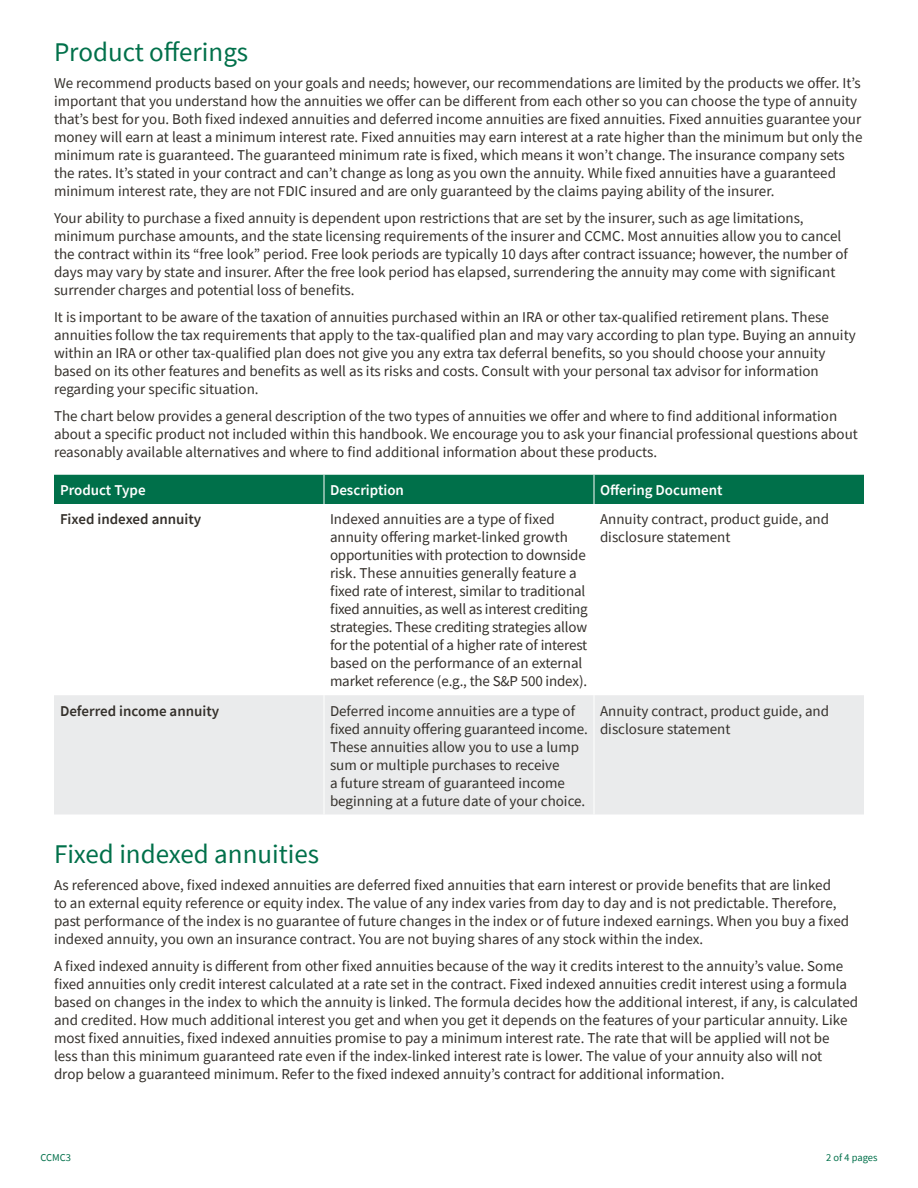
<style>
.page{position:relative;width:918px;height:1188px;background:#fff}
.page>*{position:absolute;margin:0;border:0;box-sizing:border-box;transform-origin:0 0}
.t1{font:27px "Source Sans Pro";color:#00704a}
.t2{font:15px/18px "Source Sans Pro";color:#34302b}
.t3{font:600 15px "Source Sans Pro";color:#34302b}
.t4{font:600 15px "Source Sans Pro";color:#fff}
.t5{font:10.5px "Source Sans Pro";color:#00704a}
</style>
<div class="page">
<div style="left:54px;top:695px;width:810px;height:119px;background:#eaebec"></div>
<div style="left:54px;top:475px;width:810px;height:29px;background:#00704a"></div>
<hr style="left:324px;top:695px;width:1px;height:119px;background:#fff">
<hr style="left:594px;top:695px;width:1px;height:119px;background:#fff">
<h1 class="t1" style="left:54px;top:35px;width:196px">Product offerings</h1>
<p class="t2" style="left:54px;top:74px;width:810px">We recommend products based on your goals and needs; however, our recommendations are limited by the products we offer. It’s important that you understand how the annuities we offer can be different from each other so you can choose the type of annuity that’s best for you. Both fixed indexed annuities and deferred income annuities are fixed annuities. Fixed annuities guarantee your money will earn at least a minimum interest rate. Fixed annuities may earn interest at a rate higher than the minimum but only the minimum rate is guaranteed. The guaranteed minimum rate is fixed, which means it won’t change. The insurance company sets the rates. It’s stated in your contract and can’t change as long as you own the annuity. While fixed annuities have a guaranteed minimum interest rate, they are not FDIC insured and are only guaranteed by the claims paying ability of the insurer.</p>
<p class="t2" style="left:54px;top:209px;width:795px">Your ability to purchase a fixed annuity is dependent upon restrictions that are set by the insurer, such as age limitations, minimum purchase amounts, and the state licensing requirements of the insurer and CCMC. Most annuities allow you to cancel the contract within its “free look” period. Free look periods are typically 10 days after contract issuance; however, the number of days may vary by state and insurer. After the free look period has elapsed, surrendering the annuity may come with significant surrender charges and potential loss of benefits.</p>
<p class="t2" style="left:54px;top:308px;width:803px">It is important to be aware of the taxation of annuities purchased within an IRA or other tax-qualified retirement plans. These annuities follow the tax requirements that apply to the tax-qualified plan and may vary according to plan type. Buying an annuity within an IRA or other tax-qualified plan does not give you any extra tax deferral benefits, so you should choose your annuity based on its other features and benefits as well as its risks and costs. Consult with your personal tax advisor for information regarding your specific situation.</p>
<p class="t2" style="left:54px;top:407px;width:805px">The chart below provides a general description of the two types of annuities we offer and where to find additional information about a specific product not included within this handbook. We encourage you to ask your financial professional questions about reasonably available alternatives and where to find additional information about these products.</p>
<p class="t4" style="left:60px;top:480px;width:87px">Product Type</p>
<p class="t4" style="left:330px;top:480px;width:76px">Description</p>
<p class="t4" style="left:600px;top:480px;width:124px">Offering Document</p>
<p class="t3" style="left:60px;top:509px;width:143px">Fixed indexed annuity</p>
<p class="t2" style="left:330px;top:510px;width:259px">Indexed annuities are a type of fixed annuity offering market-linked growth opportunities with protection to downside risk. These annuities generally feature a fixed rate of interest, similar to traditional fixed annuities, as well as interest crediting strategies. These crediting strategies allow for the potential of a higher rate of interest based on the performance of an external market reference (e.g., the S&amp;P 500 index).</p>
<p class="t2" style="left:600px;top:510px;width:231px">Annuity contract, product guide, and disclosure statement</p>
<p class="t3" style="left:60px;top:701px;width:161px">Deferred income annuity</p>
<p class="t2" style="left:330px;top:701px;width:260px">Deferred income annuities are a type of fixed annuity offering guaranteed income.<br>These annuities allow you to use a lump sum or multiple purchases to receive<br>a future stream of guaranteed income beginning at a future date of your choice.</p>
<p class="t2" style="left:600px;top:701px;width:231px">Annuity contract, product guide, and disclosure statement</p>
<h1 class="t1" style="left:54px;top:836px;width:267px">Fixed indexed annuities</h1>
<p class="t2" style="left:54px;top:875px;width:797px">As referenced above, fixed indexed annuities are deferred fixed annuities that earn interest or provide benefits that are linked<br>to an external equity reference or equity index. The value of any index varies from day to day and is not predictable. Therefore, past performance of the index is no guarantee of future changes in the index or of future indexed earnings. When you buy a fixed indexed annuity, you own an insurance contract. You are not buying shares of any stock within the index.</p>
<p class="t2" style="left:54px;top:956px;width:806px">A fixed indexed annuity is different from other fixed annuities because of the way it credits interest to the annuity’s value. Some fixed annuities only credit interest calculated at a rate set in the contract. Fixed indexed annuities credit interest using a formula based on changes in the index to which the annuity is linked. The formula decides how the additional interest, if any, is calculated and credited. How much additional interest you get and when you get it depends on the features of your particular annuity. Like most fixed annuities, fixed indexed annuities promise to pay a minimum interest rate. The rate that will be applied will not be<br>less than this minimum guaranteed rate even if the index-linked interest rate is lower. The value of your annuity also will not<br>drop below a guaranteed minimum. Refer to the fixed indexed annuity’s contract for additional information.</p>
<p class="t5" style="left:40px;top:1151px;width:32px">CCMC3</p>
<p class="t5" style="left:826px;top:1151px;width:53px">2 of 4 pages</p>
</div>
